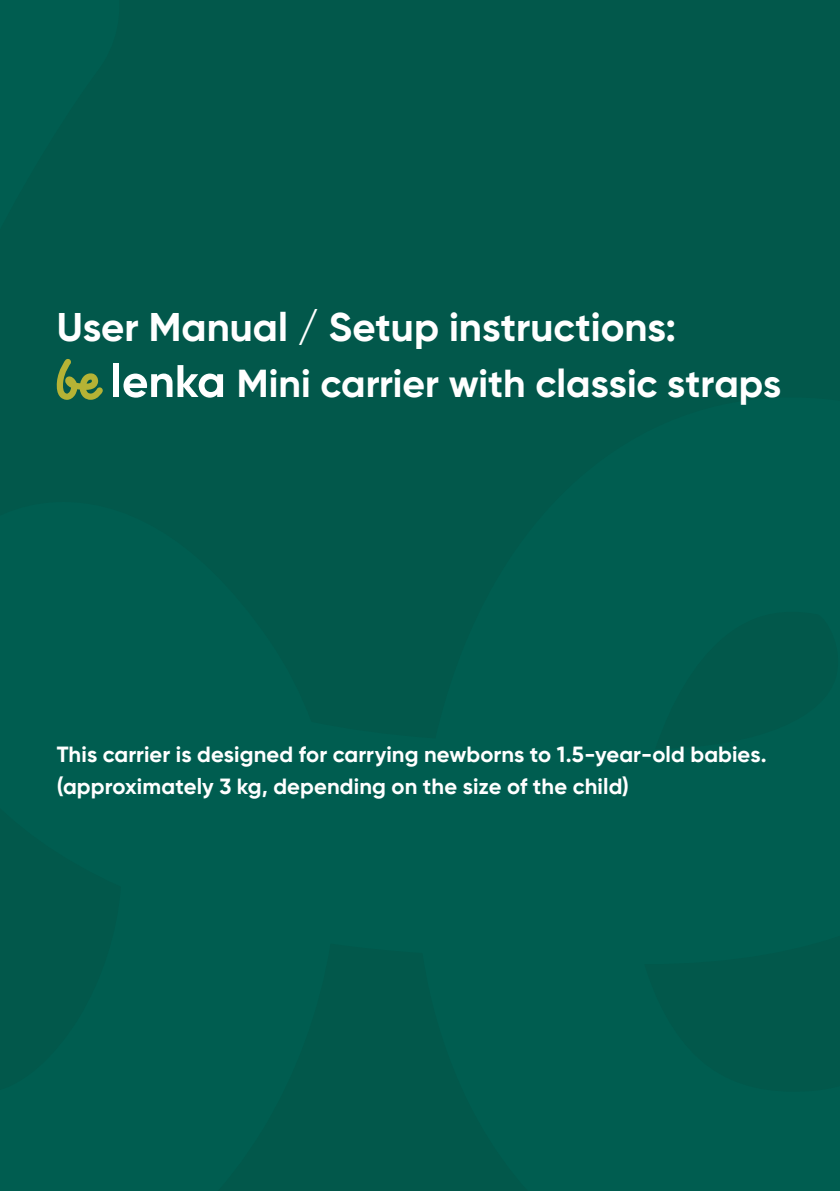
<style>
.page{position:relative;width:840px;height:1191px;background:#fff}
.page>*{position:absolute;margin:0;border:0;box-sizing:border-box;transform-origin:0 0}
.t1{font:700 40px "Gilroy";color:#fff}
.t2{font:700 39px "Gilroy";color:#fff}
.t3{font:700 22px/32px "Gilroy";letter-spacing:.005em;color:#fff}
</style>
<div class="page">
<div style="left:0;top:0;width:839px;height:1191px;background:#02584b"></div>
<div style="left:113px;top:364px;width:6px;height:33px;background:#fff"></div>
<svg style="left:123px;top:365px;width:100px;height:32px"></svg>
<svg style="left:56px;top:359px;width:47px;height:41px"></svg>
<h1 class="t1" style="left:57px;top:302px;width:620px">User Manual / Setup instructions:</h1>
<h2 class="t2" style="left:237px;top:359px;width:545px">Mini carrier with classic straps</h2>
<p class="t3" style="left:57px;top:738px;width:711px">This carrier is designed for carrying newborns to 1.5-year-old babies. (approximately 3 kg, depending on the size of the child)</p>
</div>
